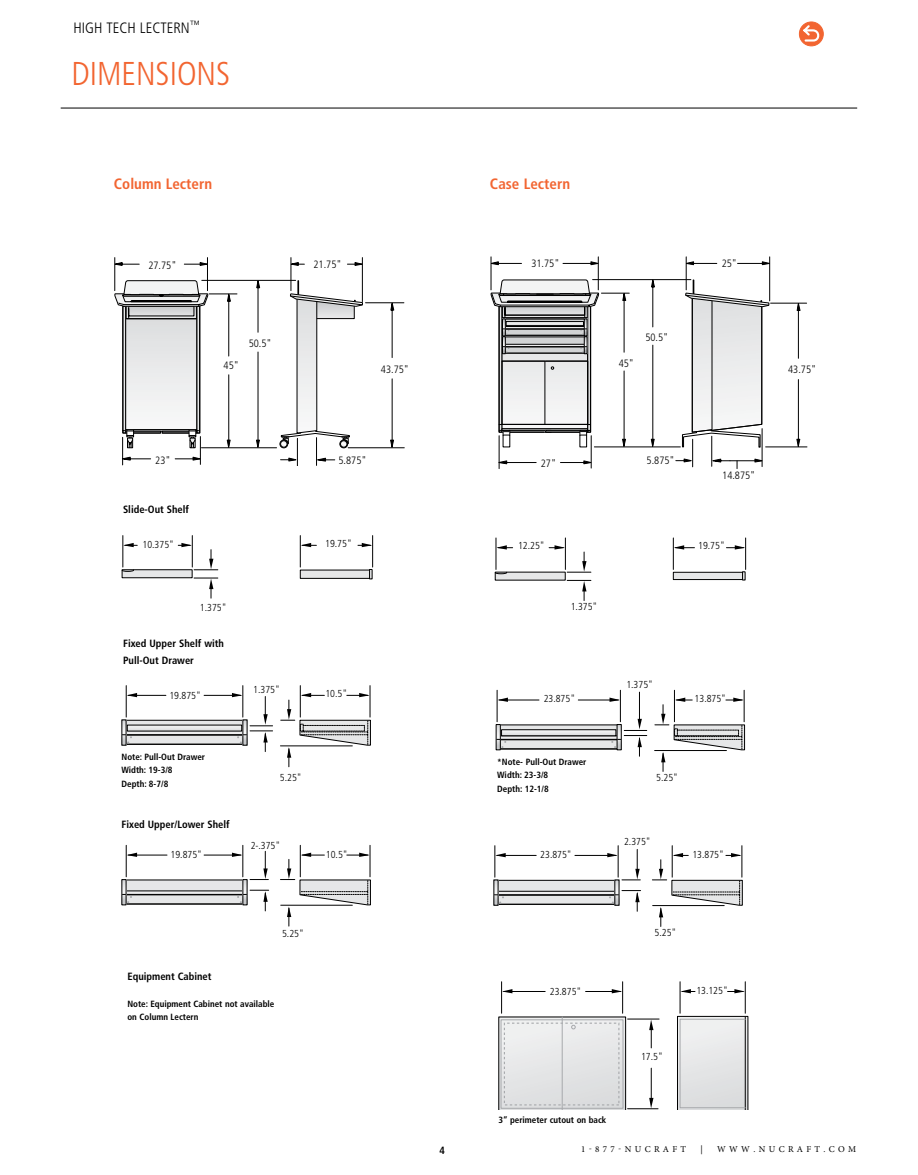
<style>
.page{position:relative;width:918px;height:1175px;background:#fff}
.page>*{position:absolute;margin:0;border:0;box-sizing:border-box;transform-origin:0 0}
.t1{font:300 condensed 33px "Frutiger LT Std";color:#f26531}
.t2{font:700 condensed 15px "Frutiger LT Std";color:#f26531}
.t3{font:300 condensed 15px "Frutiger LT Std";color:#000}
.t4{font:300 condensed 10.65px "Frutiger LT Std";color:#000}
.t5{font:700 condensed 10.5px/16.5px "Frutiger LT Std";color:#000}
.t6{font:300 condensed 10.05px "Frutiger LT Std";color:#000}
.t7{font:700 condensed 9px/13.5px "Frutiger LT Std";color:#000}
.t8{font:9px "Minion Pro";letter-spacing:.37em;color:#000}
</style>
<div class="page">
<div style="left:799px;top:22px;width:24px;height:24px;background:#f26531;border-radius:50%"></div>
<div style="left:799px;top:22px;width:25px;height:24px;border:1px solid #f26531;border-radius:50%"></div>
<svg style="left:801px;top:23px;width:21px;height:20px"></svg>
<svg style="left:114px;top:257px;width:291px;height:208px"></svg>
<svg style="left:491px;top:257px;width:316px;height:211px"></svg>
<svg style="left:126px;top:880px;width:118px;height:23px;background:#d1d1d2"></svg>
<hr style="left:125px;top:894px;width:119px;height:1px;background:#000">
<svg style="left:122px;top:894px;width:10px;height:9px"></svg>
<hr style="left:126px;top:845px;width:1px;height:31px;background:#000">
<svg style="left:127px;top:852px;width:10px;height:5px"></svg>
<hr style="left:243px;top:845px;width:1px;height:31px;background:#000">
<hr style="left:128px;top:854px;width:39px;height:1px;background:#000">
<hr style="left:204px;top:854px;width:37px;height:1px;background:#000">
<svg style="left:232px;top:852px;width:10px;height:5px"></svg>
<hr style="left:300px;top:845px;width:1px;height:31px;background:#000">
<hr style="left:370px;top:845px;width:1px;height:31px;background:#000">
<svg style="left:250px;top:851px;width:18px;height:29px"></svg>
<svg style="left:280px;top:852px;width:91px;height:74px"></svg>
<hr style="left:123px;top:535px;width:1px;height:32px;background:#000">
<hr style="left:192px;top:535px;width:1px;height:32px;background:#000">
<hr style="left:300px;top:535px;width:1px;height:32px;background:#000">
<hr style="left:372px;top:535px;width:1px;height:32px;background:#000">
<svg style="left:301px;top:543px;width:15px;height:4px"></svg>
<svg style="left:358px;top:543px;width:14px;height:4px"></svg>
<hr style="left:125px;top:744px;width:119px;height:1px;background:#000">
<svg style="left:125px;top:720px;width:120px;height:24px"></svg>
<svg style="left:126px;top:731px;width:106px;height:3px"></svg>
<hr style="left:125px;top:734px;width:119px;height:1px;background:#000">
<svg style="left:122px;top:734px;width:10px;height:9px"></svg>
<hr style="left:126px;top:685px;width:1px;height:32px;background:#000">
<svg style="left:127px;top:693px;width:10px;height:4px"></svg>
<hr style="left:243px;top:685px;width:1px;height:32px;background:#000">
<hr style="left:128px;top:695px;width:38px;height:1px;background:#000">
<hr style="left:204px;top:695px;width:37px;height:1px;background:#000">
<hr style="left:300px;top:685px;width:1px;height:32px;background:#000">
<hr style="left:370px;top:685px;width:1px;height:32px;background:#000">
<svg style="left:299px;top:569px;width:74px;height:11px"></svg>
<svg style="left:121px;top:543px;width:97px;height:55px"></svg>
<div style="left:127px;top:725px;width:115px;height:6px;background:#e9eaeb"></div>
<svg style="left:237px;top:890px;width:32px;height:21px"></svg>
<hr style="left:280px;top:745px;width:72px;height:1px;background:#000">
<svg style="left:281px;top:693px;width:90px;height:73px"></svg>
<svg style="left:232px;top:693px;width:41px;height:58px"></svg>
<hr style="left:501px;top:981px;width:1px;height:32px;background:#000">
<svg style="left:502px;top:989px;width:10px;height:4px"></svg>
<hr style="left:622px;top:981px;width:1px;height:32px;background:#000">
<hr style="left:504px;top:991px;width:41px;height:1px;background:#000">
<hr style="left:586px;top:991px;width:35px;height:1px;background:#000">
<svg style="left:612px;top:989px;width:10px;height:4px"></svg>
<hr style="left:680px;top:981px;width:1px;height:32px;background:#000">
<hr style="left:745px;top:981px;width:1px;height:32px;background:#000">
<svg style="left:680px;top:989px;width:15px;height:4px"></svg>
<svg style="left:728px;top:989px;width:17px;height:4px"></svg>
<hr style="left:497px;top:904px;width:119px;height:1px;background:#000">
<div style="left:497px;top:880px;width:119px;height:24px;background:#e6e7e8;border:1px solid #000"></div>
<svg style="left:498px;top:891px;width:111px;height:3px"></svg>
<hr style="left:497px;top:894px;width:119px;height:1px;background:#000">
<svg style="left:494px;top:894px;width:10px;height:9px"></svg>
<hr style="left:495px;top:845px;width:1px;height:32px;background:#000">
<svg style="left:495px;top:853px;width:11px;height:4px"></svg>
<hr style="left:618px;top:845px;width:1px;height:32px;background:#000">
<hr style="left:497px;top:855px;width:39px;height:1px;background:#000">
<hr style="left:575px;top:855px;width:41px;height:1px;background:#000">
<hr style="left:672px;top:845px;width:1px;height:32px;background:#000">
<hr style="left:742px;top:845px;width:1px;height:32px;background:#000">
<svg style="left:607px;top:849px;width:33px;height:31px"></svg>
<svg style="left:652px;top:853px;width:91px;height:73px"></svg>
<svg style="left:609px;top:890px;width:32px;height:21px"></svg>
<hr style="left:496px;top:538px;width:1px;height:31px;background:#000">
<hr style="left:565px;top:538px;width:1px;height:31px;background:#000">
<hr style="left:673px;top:538px;width:1px;height:31px;background:#000">
<hr style="left:745px;top:538px;width:1px;height:31px;background:#000">
<svg style="left:674px;top:545px;width:20px;height:4px"></svg>
<svg style="left:726px;top:545px;width:19px;height:4px"></svg>
<svg style="left:672px;top:571px;width:74px;height:10px"></svg>
<svg style="left:494px;top:545px;width:97px;height:55px"></svg>
<div style="left:500px;top:724px;width:119px;height:25px;background:#e6e7e8;border:1px solid #000"></div>
<svg style="left:501px;top:736px;width:110px;height:3px"></svg>
<hr style="left:499px;top:739px;width:119px;height:1px;background:#000">
<svg style="left:498px;top:726px;width:1px;height:13px"></svg>
<div style="left:496px;top:724px;width:5px;height:26px;border:1px solid #000"></div>
<svg style="left:497px;top:739px;width:9px;height:9px"></svg>
<hr style="left:497px;top:690px;width:1px;height:31px;background:#000">
<svg style="left:497px;top:697px;width:11px;height:5px"></svg>
<hr style="left:620px;top:690px;width:1px;height:31px;background:#000">
<hr style="left:499px;top:699px;width:40px;height:1px;background:#000">
<hr style="left:578px;top:699px;width:40px;height:1px;background:#000">
<svg style="left:610px;top:697px;width:10px;height:5px"></svg>
<hr style="left:674px;top:690px;width:1px;height:31px;background:#000">
<hr style="left:744px;top:690px;width:1px;height:31px;background:#000">
<div style="left:502px;top:729px;width:114px;height:6px;background:#eaebec"></div>
<div style="left:501px;top:729px;width:115px;height:7px;border:1px solid #000"></div>
<svg style="left:655px;top:697px;width:90px;height:74px"></svg>
<hr style="left:639px;top:692px;width:1px;height:30px;background:#000">
<svg style="left:611px;top:719px;width:36px;height:37px"></svg>
<svg style="left:498px;top:1015px;width:251px;height:94px"></svg>
<div style="left:504px;top:1022px;width:115px;height:83px;border:1px dashed #a7a9ac"></div>
<hr style="left:61px;top:108px;width:796px;height:1px;background:#000">
<h2 class="t3" style="left:74px;top:19px;width:128px">HIGH TECH LECTERN<sup>™</sup></h2>
<h1 class="t1" style="left:71px;top:55px;width:160px">DIMENSIONS</h1>
<h2 class="t2" style="left:114px;top:175px;width:100px">Column Lectern</h2>
<h2 class="t2" style="left:490px;top:175px;width:82px">Case Lectern</h2>
<p class="t4" style="left:148px;top:259px;width:30px">27.75"</p>
<p class="t4" style="left:314px;top:259px;width:30px">21.75"</p>
<p class="t4" style="left:531px;top:257px;width:30px">31.75"</p>
<p class="t4" style="left:722px;top:257px;width:17px">25"</p>
<p class="t4" style="left:249px;top:338px;width:24px">50.5"</p>
<p class="t4" style="left:645px;top:331px;width:24px">50.5"</p>
<p class="t4" style="left:224px;top:360px;width:17px">45"</p>
<p class="t4" style="left:381px;top:363px;width:30px">43.75"</p>
<p class="t4" style="left:619px;top:357px;width:17px">45"</p>
<p class="t4" style="left:155px;top:454px;width:17px">23"</p>
<p class="t4" style="left:338px;top:454px;width:30px">5.875"</p>
<p class="t4" style="left:541px;top:457px;width:17px">27"</p>
<p class="t4" style="left:647px;top:454px;width:30px">5.875"</p>
<p class="t4" style="left:722px;top:469px;width:35px">14.875"</p>
<p class="t5" style="left:123px;top:500px;width:68px">Slide-Out Shelf</p>
<p class="t6" style="left:143px;top:539px;width:33px">10.375"</p>
<p class="t6" style="left:325px;top:538px;width:28px">19.75"</p>
<p class="t6" style="left:518px;top:540px;width:28px">12.25"</p>
<p class="t6" style="left:698px;top:540px;width:28px">19.75"</p>
<p class="t6" style="left:200px;top:602px;width:28px">1.375"</p>
<p class="t6" style="left:571px;top:601px;width:28px">1.375"</p>
<p class="t5" style="left:123px;top:635px;width:102px">Fixed Upper Shelf with<br>Pull-Out Drawer</p>
<p class="t6" style="left:169px;top:689px;width:33px">19.875"</p>
<p class="t6" style="left:253px;top:684px;width:28px">1.375"</p>
<p class="t6" style="left:325px;top:688px;width:23px">10.5"</p>
<p class="t6" style="left:544px;top:693px;width:33px">23.875"</p>
<p class="t6" style="left:626px;top:678px;width:28px">1.375"</p>
<p class="t6" style="left:695px;top:692px;width:33px">13.875"</p>
<p class="t7" style="left:122px;top:750px;width:85px">Note: Pull-Out Drawer<br>Width: 19-3/8<br>Depth: 8-7/8</p>
<p class="t7" style="left:497px;top:754px;width:91px">*Note- Pull-Out Drawer<br>Width: 23-3/8<br>Depth: 12-1/8</p>
<p class="t6" style="left:280px;top:771px;width:23px">5.25"</p>
<p class="t6" style="left:656px;top:772px;width:23px">5.25"</p>
<p class="t5" style="left:122px;top:816px;width:110px">Fixed Upper/Lower Shelf</p>
<p class="t6" style="left:251px;top:839px;width:31px">2-.375"</p>
<p class="t6" style="left:171px;top:849px;width:33px">19.875"</p>
<p class="t6" style="left:326px;top:848px;width:23px">10.5"</p>
<p class="t6" style="left:540px;top:849px;width:33px">23.875"</p>
<p class="t6" style="left:624px;top:836px;width:28px">2.375"</p>
<p class="t6" style="left:692px;top:848px;width:33px">13.875"</p>
<p class="t6" style="left:282px;top:928px;width:23px">5.25"</p>
<p class="t6" style="left:655px;top:926px;width:23px">5.25"</p>
<p class="t5" style="left:127px;top:967px;width:86px">Equipment Cabinet</p>
<p class="t7" style="left:127px;top:996px;width:149px">Note: Equipment Cabinet not available on Column Lectern</p>
<p class="t6" style="left:550px;top:985px;width:33px">23.875"</p>
<p class="t6" style="left:696px;top:984px;width:33px">13.125"</p>
<p class="t7" style="left:498px;top:1113px;width:110px">3” perimeter cutout on back</p>
<p class="t6" style="left:641px;top:1051px;width:23px">17.5"</p>
<p class="t4" style="left:788px;top:363px;width:30px">43.75"</p>
<p class="t5" style="left:440px;top:1142px;width:7px">4</p>
<p class="t8" style="left:581px;top:1142px;width:107px">1-877-NUCRAFT</p>
<p class="t8" style="left:700px;top:1142px;width:4px">|</p>
<p class="t8" style="left:717px;top:1142px;width:141px">WWW.NUCRAFT.COM</p>
</div>
